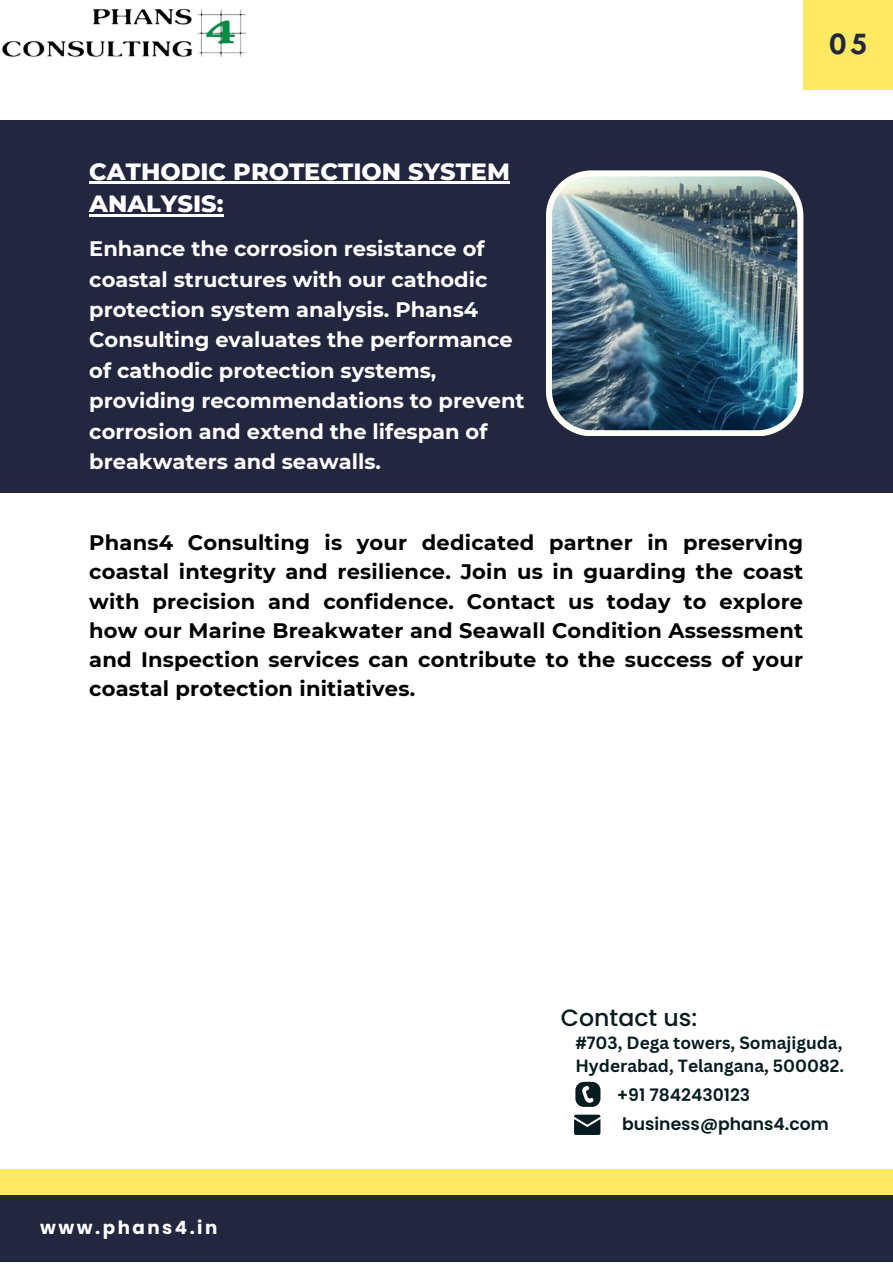
<style>
.page{position:relative;width:893px;height:1264px;background:#fff}
.page>*{position:absolute;margin:0;border:0;box-sizing:border-box;transform-origin:0 0}
.t1{font:700 27px "Nourd";color:#22263e}
.t2{font:800 24px/32.5px "Montserrat";color:#fff}
.t3{font:500 23.55px "Poppins";color:#071c21}
.t4{font:700 21px/29.2px "Montserrat";letter-spacing:.01em;color:#000;text-align:justify}
.t5{font:700 21px/30.3px "Montserrat";color:#fff}
.t6{font:700 18.3px "Poppins";letter-spacing:.135em;color:#fff}
.t7{font:700 17.25px "Canva Sans";color:#071c21}
.t8{font:600 17.25px "Poppins";color:#071c21}
</style>
<div class="page">
<div style="left:803px;top:0;width:89px;height:89px;background:#fde962"></div>
<div style="left:0;top:120px;width:892px;height:372px;background:#22263e"></div>
<img style="left:546px;top:170px;width:257px;height:266px">
<div style="left:0;top:1194px;width:892px;height:68px;background:#22263e"></div>
<div style="left:0;top:1168px;width:892px;height:26px;background:#fde962"></div>
<svg style="left:575px;top:1081px;width:25px;height:25px"></svg>
<svg style="left:574px;top:1114px;width:26px;height:20px"></svg>
<img style="left:1px;top:8px;width:245px;height:49px">
<hr style="left:89px;top:182px;width:421px;height:2px;background:#fff">
<hr style="left:89px;top:214px;width:134px;height:3px;background:#fff">
<p class="t1" style="left:828px;top:27px;width:41px">05</p>
<p class="t2" style="left:89px;top:155px;width:422px">CATHODIC PROTECTION SYSTEM<br>ANALYSIS:</p>
<p class="t5" style="left:89px;top:234px;width:437px">Enhance the corrosion resistance of coastal structures with our cathodic protection system analysis. Phans4<br>Consulting evaluates the performance of cathodic protection systems, providing recommendations to prevent corrosion and extend the lifespan of breakwaters and seawalls.</p>
<p class="t4" style="left:89px;top:528px;width:715px">Phans4 Consulting is your dedicated partner in preserving coastal integrity and resilience. Join us in guarding the coast with precision and confidence. Contact us today to explore how our Marine Breakwater and Seawall Condition Assessment and Inspection services can contribute to the success of your coastal protection initiatives.</p>
<p class="t6" style="left:40px;top:1214px;width:179px">www.phans4.in</p>
<p class="t3" style="left:561px;top:1000px;width:138px">Contact us:</p>
<p class="t7" style="left:575px;top:1030px;width:268px">#703, Dega towers, Somajiguda,</p>
<p class="t7" style="left:575px;top:1053px;width:270px">Hyderabad, Telangana, 500082.</p>
<p class="t8" style="left:616px;top:1082px;width:135px">+91 7842430123</p>
<p class="t8" style="left:622px;top:1111px;width:208px">business@phans4.com</p>
</div>
